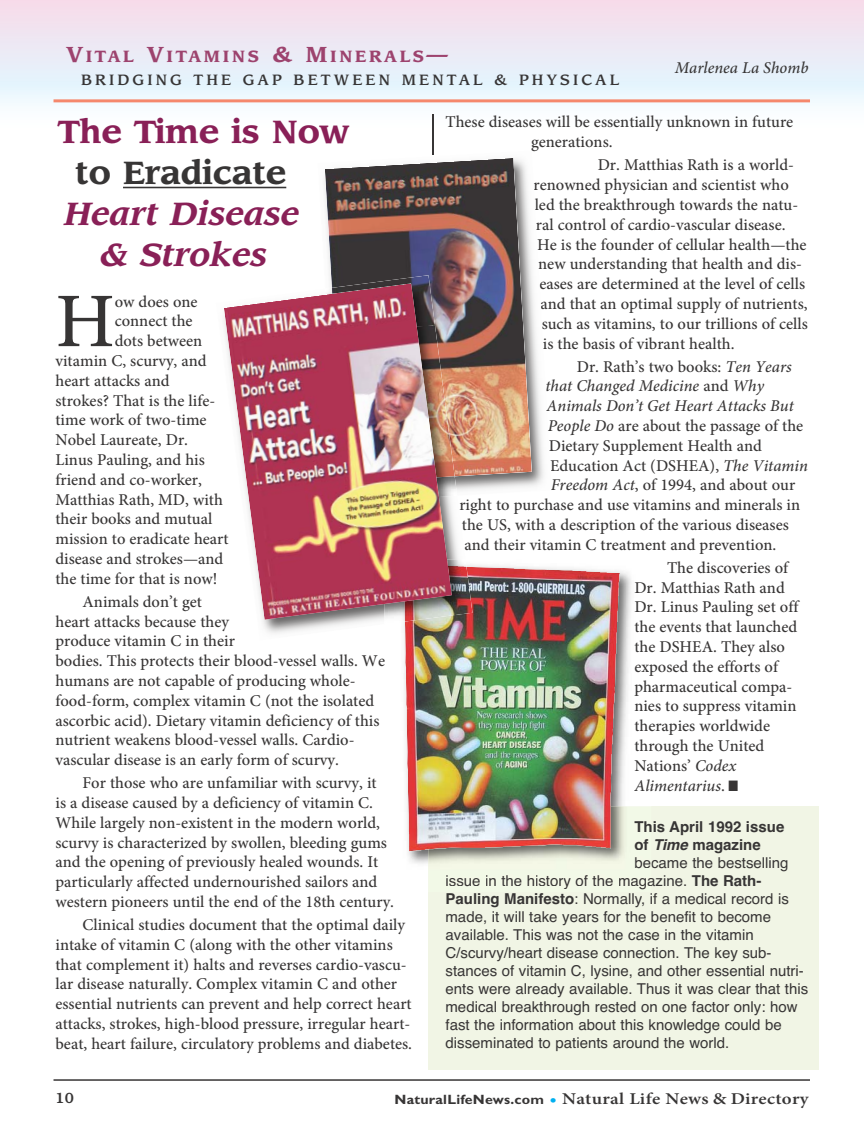
<style>
.page{position:relative;width:864px;height:1134px;background:#fff}
.page>*{position:absolute;margin:0;border:0;box-sizing:border-box;transform-origin:0 0}
.t1{font:500 77.25px "Minion Pro";color:#373535}
.t2{font:italic 700 31.5px/40.7px "Leawood";color:#892057;text-align:center}
.t3{font:700 31.5px "Leawood";color:#892057}
.t4{font:700 31.5px "Leawood";color:#373535}
.t5{font:500 16.5px/19.8px "Minion Pro";color:#373535}
.t6{font:italic 500 16.5px "Minion Pro";color:#373535}
.t7{font:600 16.5px "Minion Pro";letter-spacing:.015em;color:#373535;scale:1.15 1}
.t8{font:700 16.05px "Leawood";letter-spacing:.17em;color:#9d436e}
.t9{font:15px "Helvetica";color:#373535}
.t10{font:700 15px "Helvetica";color:#373535}
.t11{font:500 15px "Bookman";color:#373535}
.t12{font:500 14.7px "Leawood";letter-spacing:.215em;color:#373535}
.s1{font-size:21.3px}
.s2{font-style:italic}
.s3{font-style:normal}
.s4{font-weight:700}
.s5{font-family:"Gill Sans";font-weight:700;font-size:13.5px}
.s6{color:#00b0f0}
</style>
<div class="page">
<div style="left:428px;top:807px;width:391px;height:263px;background:#f1f5e5"></div>
<hr style="left:54px;top:1079px;width:756px;height:2px;background:#373535">
<hr style="left:123px;top:187px;width:163px;height:1px;background:#373535">
<hr style="left:432px;top:114px;width:2px;height:41px;background:#373535">
<hr style="left:54px;top:99px;width:756px;height:3px;background:#f5886c">
<img style="left:404px;top:564px;width:247px;height:300px">
<img style="left:428px;top:807px;width:223px;height:57px">
<svg style="left:635px;top:582px;width:16px;height:11px"></svg>
<svg style="left:635px;top:602px;width:16px;height:10px"></svg>
<svg style="left:635px;top:621px;width:16px;height:11px"></svg>
<svg style="left:635px;top:640px;width:16px;height:12px"></svg>
<svg style="left:635px;top:664px;width:16px;height:48px"></svg>
<svg style="left:635px;top:719px;width:16px;height:12px"></svg>
<svg style="left:635px;top:739px;width:16px;height:12px"></svg>
<svg style="left:635px;top:760px;width:16px;height:11px"></svg>
<svg style="left:634px;top:779px;width:17px;height:12px"></svg>
<svg style="left:635px;top:821px;width:16px;height:11px"></svg>
<svg style="left:635px;top:839px;width:13px;height:11px"></svg>
<svg style="left:635px;top:857px;width:15px;height:7px"></svg>
<img style="left:405px;top:567px;width:215px;height:285px">
<img style="left:324px;top:178px;width:220px;height:312px">
<img style="left:325px;top:158px;width:207px;height:318px">
<img style="left:223px;top:289px;width:243px;height:352px">
<img style="left:384px;top:559px;width:83px;height:65px">
<img style="left:404px;top:566px;width:69px;height:56px">
<img style="left:452px;top:288px;width:5px;height:215px">
<img style="left:452px;top:325px;width:3px;height:158px">
<img style="left:332px;top:275px;width:114px;height:8px">
<img style="left:224px;top:283px;width:228px;height:337px">
<p class="t8" style="left:66px;top:47px;width:383px"><span class="s1">V</span>ITAL <span class="s1">V</span>ITAMINS <span class="s1">&amp; M</span>INERALS<span class="s1">—</span></p>
<p class="t12" style="left:81px;top:75px;width:540px">BRIDGING THE GAP BETWEEN MENTAL &amp; PHYSICAL</p>
<p class="t6" style="left:675px;top:61px;width:135px">Marlenea La Shomb</p>
<h2 class="t3" style="left:58px;top:114px;width:293px">The Time is Now</h2>
<h2 class="t4" style="left:75px;top:155px;width:213px">to Eradicate</h2>
<h2 class="t2" style="left:64px;top:194px;width:237px">Heart Disease &amp; Strokes</h2>
<h1 class="t1" style="left:56px;top:290px;width:61px">H</h1>
<p class="t5" style="left:115px;top:293px;width:84px">ow does one</p>
<p class="t5" style="left:115px;top:312px;width:79px">connect the</p>
<p class="t5" style="left:115px;top:332px;width:89px">dots between</p>
<p class="t5" style="left:56px;top:352px;width:153px">vitamin C, scurvy, and</p>
<p class="t5" style="left:56px;top:372px;width:116px">heart attacks and</p>
<p class="t5" style="left:56px;top:392px;width:161px">strokes? That is the life-</p>
<p class="t5" style="left:56px;top:411px;width:153px">time work of two-time</p>
<p class="t5" style="left:56px;top:431px;width:134px">Nobel Laureate, Dr.</p>
<p class="t5" style="left:56px;top:451px;width:151px">Linus Pauling, and his</p>
<p class="t5" style="left:56px;top:471px;width:148px">friend and co-worker,</p>
<p class="t5" style="left:56px;top:491px;width:169px">Matthias Rath, MD, with</p>
<p class="t5" style="left:56px;top:510px;width:158px">their books and mutual</p>
<p class="t5" style="left:56px;top:530px;width:175px">mission to eradicate heart</p>
<p class="t5" style="left:56px;top:550px;width:169px">disease and strokes—and</p>
<p class="t5" style="left:56px;top:570px;width:163px">the time for that is now!</p>
<p class="t5" style="left:56px;top:593px;width:331px;text-indent:27px">Animals don’t get<br>heart attacks because they<br>produce vitamin C in their<br>bodies. This protects their blood-vessel walls. We humans are not capable of producing whole&shy;food-form, complex vitamin C (not the isolated ascorbic acid). Dietary vitamin deficiency of this nutrient weakens blood-vessel walls. Cardio&shy;vascular disease is an early form of scurvy.</p>
<p class="t5" style="left:56px;top:774px;width:340px;text-indent:27px">For those who are unfamiliar with scurvy, it<br>is a disease caused by a deficiency of vitamin C.<br>While largely non-existent in the modern world, scurvy is characterized by swollen, bleeding gums and the opening of previously healed wounds. It particularly affected undernourished sailors and western pioneers until the end of the 18th century.</p>
<p class="t5" style="left:55px;top:916px;width:358px;text-indent:27px">Clinical studies document that the optimal daily intake of vitamin C (along with the other vitamins that complement it) halts and reverses cardio-vascu&shy;lar disease naturally. Complex vitamin C and other essential nutrients can prevent and help correct heart attacks, strokes, high-blood pressure, irregular heart&shy;beat, heart failure, circulatory problems and diabetes.</p>
<p class="t5" style="left:531px;top:114px;width:264px;text-indent:-86px">These diseases will be essentially unknown in future generations.</p>
<p class="t5" style="left:598px;top:156px;width:198px">Dr. Matthias Rath is a world-</p>
<p class="t5" style="left:534px;top:176px;width:257px">renowned physician and scientist who</p>
<p class="t5" style="left:535px;top:196px;width:265px">led the breakthrough towards the natu-</p>
<p class="t5" style="left:536px;top:216px;width:251px">ral control of cardio-vascular disease.</p>
<p class="t5" style="left:537px;top:236px;width:271px">He is the founder of cellular health—the</p>
<p class="t5" style="left:538px;top:255px;width:265px">new understanding that health and dis-</p>
<p class="t5" style="left:539px;top:275px;width:267px">eases are determined at the level of cells</p>
<p class="t5" style="left:541px;top:295px;width:269px">and that an optimal supply of nutrients,</p>
<p class="t5" style="left:542px;top:315px;width:268px">such as vitamins, to our trillions of cells</p>
<p class="t5" style="left:543px;top:335px;width:193px">is the basis of vibrant health.</p>
<p class="t5" style="left:577px;top:358px;width:216px">Dr. Rath’s two books: <span class="s2">Ten Years</span></p>
<p class="t6" style="left:545px;top:379px;width:220px">that Changed Medicine <span class="s3">and</span> Why</p>
<p class="t6" style="left:547px;top:399px;width:249px">Animals Don’t Get Heart Attacks But</p>
<p class="t5" style="left:548px;top:417px;width:257px"><span class="s2">People Do</span> are about the passage of the</p>
<p class="t5" style="left:549px;top:437px;width:215px">Dietary Supplement Health and</p>
<p class="t5" style="left:550px;top:457px;width:259px">Education Act (DSHEA), <span class="s2">The Vitamin</span></p>
<p class="t5" style="left:551px;top:477px;width:246px"><span class="s2">Freedom Act</span>, of 1994, and about our</p>
<p class="t5" style="left:459px;top:496px;width:342px">right to purchase and use vitamins and minerals in</p>
<p class="t5" style="left:462px;top:516px;width:328px">the US, with a description of the various diseases</p>
<p class="t5" style="left:465px;top:536px;width:313px">and their vitamin C treatment and prevention.</p>
<p class="t5" style="left:634px;top:559px;width:165px;text-indent:33px">The discoveries of<br>Dr. Matthias Rath and<br>Dr. Linus Pauling set off the events that launched the DSHEA. They also exposed the efforts of pharmaceutical compa&shy;nies to suppress vitamin therapies worldwide through the United<br>Nations’ <span class="s2">Codex<br>Alimentarius</span>. ■</p>
<p class="t10" style="left:634px;top:821px;width:151px">This April 1992 issue</p>
<p class="t10" style="left:634px;top:839px;width:128px">of <span class="s2">Time</span> magazine</p>
<p class="t9" style="left:634px;top:857px;width:156px">became the bestselling</p>
<p class="t9" style="left:446px;top:875px;width:317px">issue in the history of the magazine. <span class="s4">The Rath-</span></p>
<p class="t9" style="left:446px;top:893px;width:345px"><span class="s4">Pauling Manifesto</span>: Normally, if a medical record is</p>
<p class="t9" style="left:446px;top:911px;width:327px">made, it will take years for the benefit to become</p>
<p class="t9" style="left:446px;top:929px;width:310px">available. This was not the case in the vitamin</p>
<p class="t9" style="left:446px;top:947px;width:328px">C/scurvy/heart disease connection. The key sub-</p>
<p class="t9" style="left:446px;top:965px;width:360px">stances of vitamin C, lysine, and other essential nutri-</p>
<p class="t9" style="left:446px;top:983px;width:364px">ents were already available. Thus it was clear that this</p>
<p class="t9" style="left:446px;top:1001px;width:354px">medical breakthrough rested on one factor only: how</p>
<p class="t9" style="left:446px;top:1019px;width:338px">fast the information about this knowledge could be</p>
<p class="t9" style="left:446px;top:1037px;width:285px">disseminated to patients around the world.</p>
<p class="t11" style="left:56px;top:1089px;width:20px">10</p>
<p class="t7" style="left:395px;top:1089px;width:361px"><span class="s5">NaturalLifeNews.com</span> <span class="s6">•</span> Natural Life News &amp; Directory</p>
</div>
